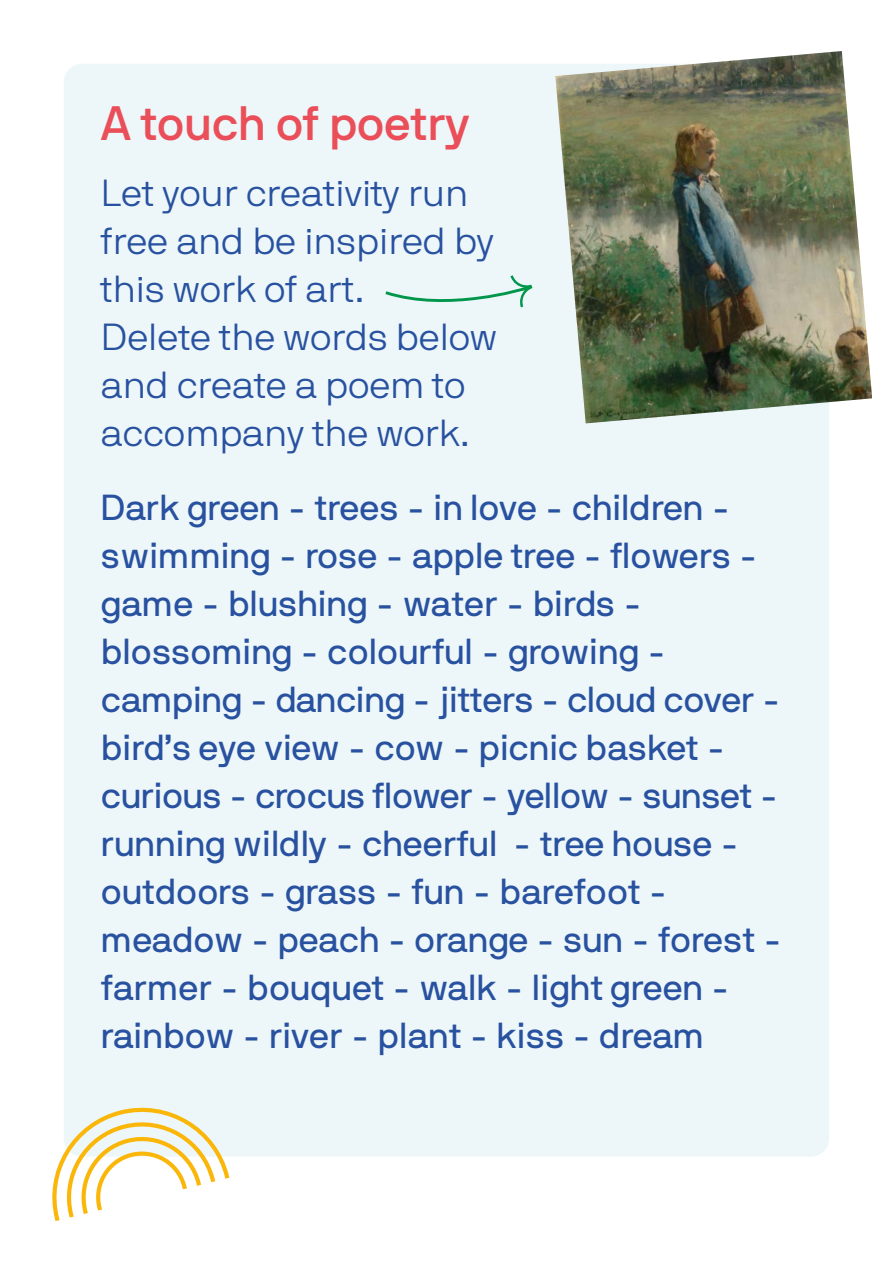
<style>
.page{position:relative;width:893px;height:1263px;background:#fff}
.page>*{position:absolute;margin:0;border:0;box-sizing:border-box;transform-origin:0 0}
.t1{font:500 48px "NB International Pro";color:#ea4f59}
.t2{font:300 37.5px/48px "NB International Pro";color:#2851a0}
.t3{font:36px/48px "NB International Pro";color:#2851a0}
</style>
<div class="page">
<div style="left:64px;top:64px;width:765px;height:1093px;background:#edf7f9;border-radius:18px"></div>
<svg style="left:52px;top:1107px;width:177px;height:114px"></svg>
<img style="left:555px;top:51px;width:317px;height:372px">
<svg style="left:385px;top:275px;width:147px;height:33px"></svg>
<h1 class="t1" style="left:101px;top:96px;width:370px">A touch of poetry</h1>
<p class="t2" style="left:101px;top:169px;width:397px">Let your creativity run free and be inspired by this work of art.<br>Delete the words below and create a poem to accompany the work.</p>
<p class="t3" style="left:101px;top:483px;width:683px">Dark green - trees - in love - children - swimming - rose - apple tree - flowers - game - blushing - water - birds - blossoming - colourful - growing - camping - dancing - jitters - cloud cover - bird’s eye view - cow - picnic basket - curious - crocus flower - yellow - sunset - running wildly - cheerful - tree house - outdoors - grass - fun - barefoot - meadow - peach - orange - sun - forest - farmer - bouquet - walk - light green - rainbow - river - plant - kiss - dream</p>
</div>
